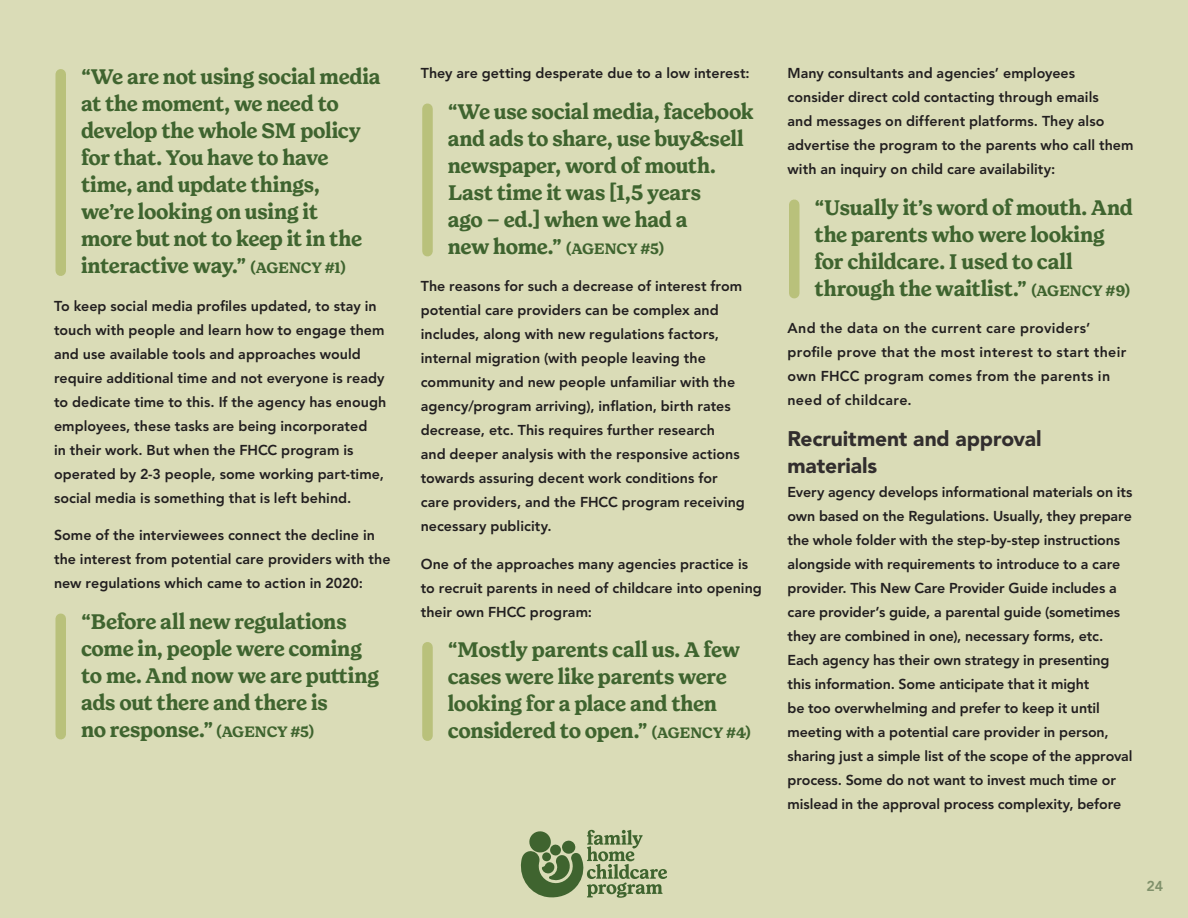
<style>
.page{position:relative;width:1188px;height:918px;background:#dadcb7}
.page>*{position:absolute;margin:0;border:0;box-sizing:border-box;transform-origin:0 0}
.t1{font:700 21px/27px "Forrest";letter-spacing:-.015em;color:#3f642f}
.t2{font:900 21px/27px "Avenir LT Std";letter-spacing:-.005em;color:#322e2e}
.t3{font:700 15px "Forrest";letter-spacing:-.025em;color:#3f642f}
.t4{font:800 14.25px/24px "Avenir LT Std";color:#221f20}
.t5{font:800 14.25px/24px "Avenir LT Std";letter-spacing:.025em;color:#221f20}
.t6{font:800 14.25px "Avenir LT Std";color:#80916b}
.s1{font-size:15px}
.s2{font-size:21px}
</style>
<div class="page">
<svg style="left:520px;top:830px;width:147px;height:68px"></svg>
<div style="left:56px;top:74px;width:10px;height:197px;background:#b9c17b"></div>
<div style="left:56px;top:619px;width:10px;height:115px;background:#b9c17b"></div>
<div style="left:422px;top:109px;width:11px;height:142px;background:#b9c17b"></div>
<div style="left:422px;top:647px;width:11px;height:89px;background:#b9c17b"></div>
<div style="left:789px;top:205px;width:11px;height:88px;background:#b9c17b"></div>
<h1 class="t1" style="left:81px;top:64px;width:301px">“We are not using social media at the moment, we need to develop the whole SM policy for that. You have to have time, and update things,<br>we’re looking on using it<br>more but not to keep it in the interactive way.” <span class="s1">(AGENCY #1)</span></h1>
<p class="t4" style="left:54px;top:294px;width:334px">To keep social media profiles updated, to stay in touch with people and learn how to engage them and use available tools and approaches would require additional time and not everyone is ready to dedicate time to this. If the agency has enough employees, these tasks are being incorporated<br>in their work. But when the FHCC program is operated by 2-3 people, some working part-time, social media is something that is left behind.</p>
<p class="t4" style="left:54px;top:523px;width:338px">Some of the interviewees connect the decline in the interest from potential care providers with the new regulations which came to action in 2020:</p>
<h1 class="t1" style="left:81px;top:608px;width:300px">“Before all new regulations come in, people were coming to me. And now we are putting ads out there and there is<br>no response.” <span class="s1">(AGENCY #5)</span></h1>
<p class="t4" style="left:421px;top:61px;width:331px">They are getting desperate due to a low interest:</p>
<h1 class="t1" style="left:448px;top:98px;width:308px">“We use social media, facebook and ads to share, use buy&amp;sell newspaper, word of mouth.<br>Last time it was [1,5 years<br>ago – ed.] when we had a</h1>
<p class="t3" style="left:448px;top:240px;width:218px"><span class="s2">new home.”</span> (AGENCY #5)</p>
<p class="t4" style="left:421px;top:274px;width:326px">The reasons for such a decrease of interest from potential care providers can be complex and includes, along with new regulations factors, internal migration (with people leaving the community and new people unfamiliar with the agency/program arriving), inflation, birth rates decrease, etc. This requires further research<br>and deeper analysis with the responsive actions towards assuring decent work conditions for care providers, and the FHCC program receiving necessary publicity.</p>
<p class="t4" style="left:421px;top:552px;width:343px">One of the approaches many agencies practice is to recruit parents in need of childcare into opening their own FHCC program:</p>
<h1 class="t1" style="left:448px;top:637px;width:305px">“Mostly parents call us. A few cases were like parents were looking for a place and then considered to open.” <span class="s1">(AGENCY #4)</span></h1>
<p class="t4" style="left:788px;top:61px;width:348px">Many consultants and agencies’ employees consider direct cold contacting through emails<br>and messages on different platforms. They also advertise the program to the parents who call them with an inquiry on child care availability:</p>
<h1 class="t1" style="left:814px;top:194px;width:320px">“Usually it’s word of mouth. And the parents who were looking for childcare. I used to call through the waitlist.” <span class="s1">(AGENCY #9)</span></h1>
<p class="t5" style="left:788px;top:316px;width:340px">And the data on the current care providers’ profile prove that the most interest to start their own FHCC program comes from the parents in need of childcare.</p>
<h1 class="t2" style="left:788px;top:425px;width:256px">Recruitment and approval materials</h1>
<p class="t4" style="left:787px;top:480px;width:347px">Every agency develops informational materials on its own based on the Regulations. Usually, they prepare the whole folder with the step-by-step instructions alongside with requirements to introduce to a care provider. This New Care Provider Guide includes a care provider’s guide, a parental guide (sometimes they are combined in one), necessary forms, etc.<br>Each agency has their own strategy in presenting this information. Some anticipate that it might<br>be too overwhelming and prefer to keep it until meeting with a potential care provider in person, sharing just a simple list of the scope of the approval process. Some do not want to invest much time or mislead in the approval process complexity, before</p>
<p class="t6" style="left:1147px;top:878px;width:18px">24</p>
</div>
